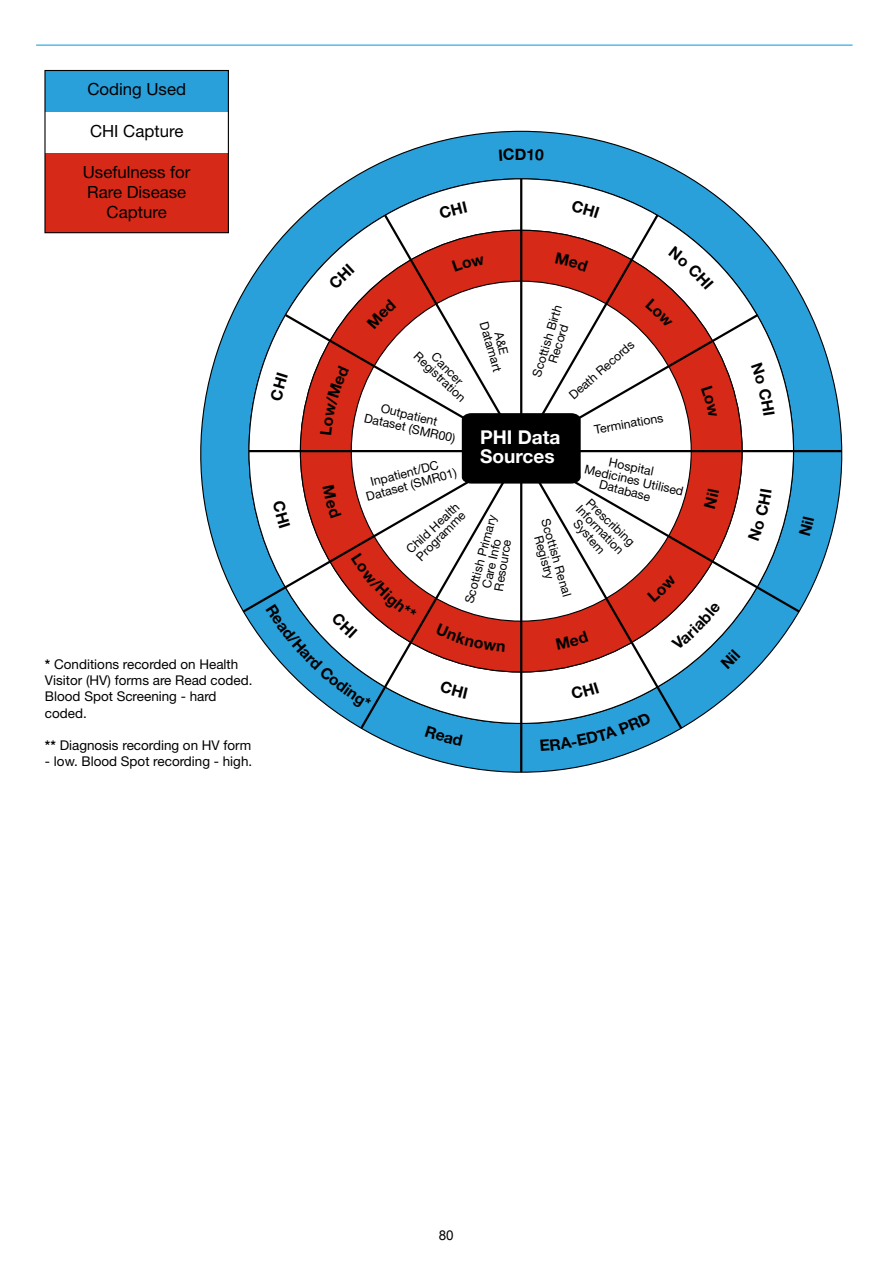
<style>
.page{position:relative;width:893px;height:1263px;background:#fff}
.page>*{position:absolute;margin:0;border:0;box-sizing:border-box;transform-origin:0 0}
.t1{font:700 19.05px/19.2px "Helvetica Neue LT Std";color:#fff}
.t2{font:16.8px/20.1px "Helvetica Neue LT Std";color:#000;text-align:center}
.t3{font:700 15.75px "Helvetica Neue LT Std";color:#000}
.t4{font:13.5px/16.2px "Helvetica Neue LT Std";color:#000}
.t5{font:13.5px "Arial";color:#000}
.t6{font:12.3px/11.4px "Helvetica Neue LT Std";color:#000;text-align:center}
.s1{font-weight:700}
</style>
<div class="page">
<hr style="left:36px;top:45px;width:817px;height:1px;background:#0096dc">
<svg style="left:172px;top:130px;width:671px;height:643px"></svg>
<svg style="left:248px;top:178px;width:547px;height:546px"></svg>
<svg style="left:299px;top:229px;width:444px;height:444px"></svg>
<hr style="left:520px;top:179px;width:2px;height:593px;background:#000">
<hr style="left:249px;top:450px;width:593px;height:2px;background:#000">
<svg style="left:240px;top:312px;width:42px;height:303px"></svg>
<svg style="left:282px;top:312px;width:520px;height:303px"></svg>
<svg style="left:382px;top:212px;width:302px;height:519px"></svg>
<div style="left:45px;top:71px;width:183px;height:41px;background:#2aa0da"></div>
<div style="left:45px;top:112px;width:183px;height:42px;background:#fff"></div>
<div style="left:45px;top:154px;width:183px;height:79px;background:#d72917"></div>
<div style="left:44px;top:70px;width:185px;height:163px;border:1px solid #000"></div>
<div style="left:462px;top:413px;width:119px;height:71px;background:#000"></div>
<svg style="left:494px;top:331px;width:14px;height:24px"></svg>
<svg style="left:571px;top:682px;width:28px;height:18px"></svg>
<svg style="left:556px;top:631px;width:33px;height:18px"></svg>
<svg style="left:323px;top:485px;width:18px;height:33px"></svg>
<div style="left:320px;top:365px;width:29px;height:70px;background:#d72917"></div>
<svg style="left:366px;top:299px;width:30px;height:30px"></svg>
<svg style="left:452px;top:256px;width:33px;height:16px"></svg>
<svg style="left:555px;top:253px;width:33px;height:19px"></svg>
<svg style="left:645px;top:298px;width:28px;height:30px"></svg>
<svg style="left:701px;top:385px;width:16px;height:33px"></svg>
<div style="left:436px;top:624px;width:69px;height:28px;background:#d72917"></div>
<svg style="left:704px;top:489px;width:15px;height:19px"></svg>
<svg style="left:647px;top:575px;width:93px;height:94px"></svg>
<svg style="left:799px;top:517px;width:15px;height:19px"></svg>
<svg style="left:540px;top:712px;width:111px;height:39px"></svg>
<svg style="left:425px;top:725px;width:38px;height:21px"></svg>
<svg style="left:499px;top:148px;width:15px;height:13px"></svg>
<svg style="left:527px;top:149px;width:17px;height:12px"></svg>
<svg style="left:748px;top:489px;width:24px;height:52px"></svg>
<svg style="left:439px;top:680px;width:29px;height:18px"></svg>
<svg style="left:266px;top:553px;width:151px;height:155px"></svg>
<svg style="left:273px;top:500px;width:17px;height:29px"></svg>
<svg style="left:270px;top:373px;width:18px;height:28px"></svg>
<svg style="left:328px;top:263px;width:27px;height:27px"></svg>
<svg style="left:439px;top:201px;width:28px;height:18px"></svg>
<svg style="left:571px;top:200px;width:29px;height:18px"></svg>
<svg style="left:668px;top:246px;width:46px;height:44px"></svg>
<svg style="left:751px;top:363px;width:24px;height:53px"></svg>
<h2 class="t2" style="left:87px;top:79px;width:100px">Coding Used</h2>
<h2 class="t2" style="left:90px;top:121px;width:95px">CHI Capture</h2>
<h2 class="t2" style="left:83px;top:162px;width:109px">Usefulness for<br>Rare Disease<br>Capture</h2>
<p class="t4" style="left:45px;top:656px;width:209px"><span class="s1">*</span> Conditions recorded on Health<br>Visitor (HV) forms are Read coded.<br>Blood Spot Screening - hard coded.</p>
<p class="t4" style="left:45px;top:737px;width:208px"><span class="s1">**</span> Diagnosis recording on HV form</p>
<p class="t4" style="left:45px;top:753px;width:209px">- low. Blood Spot recording - high.</p>
<p class="t3" style="left:515px;top:144px;width:13px">D</p>
<p class="t6" style="left:531px;top:375px;width:76px;rotate:-73deg">Scottish Birth<br>Record</p>
<p class="t6" style="left:489px;top:320px;width:52px;rotate:74deg">Datamart</p>
<p class="t6" style="left:567px;top:392px;width:84px;rotate:-41deg">Death Records</p>
<p class="t6" style="left:420px;top:350px;width:68px;rotate:44deg">Registration</p>
<p class="t6" style="left:438px;top:350px;width:41px;rotate:46deg">Cancer</p>
<p class="t6" style="left:382px;top:402px;width:60px;rotate:14deg">Outpatient</p>
<p class="t6" style="left:366px;top:412px;width:95px;rotate:13deg">Dataset (SMR00)</p>
<p class="t6" style="left:593px;top:424px;width:71px;rotate:-10deg">Terminations</p>
<h1 class="t1" style="left:480px;top:427px;width:82px">PHI Data<br>Sources</h1>
<p class="t6" style="left:610px;top:456px;width:47px;rotate:12deg">Hospital</p>
<p class="t6" style="left:601px;top:478px;width:54px;rotate:15deg">Database</p>
<p class="t6" style="left:369px;top:476px;width:71px;rotate:-14deg">Inpatient/DC</p>
<p class="t6" style="left:586px;top:463px;width:102px;rotate:13deg">Medicines Utilised</p>
<p class="t6" style="left:365px;top:491px;width:95px;rotate:-15deg">Dataset (SMR01)</p>
<p class="t6" style="left:592px;top:496px;width:64px;rotate:44deg">Prescribing</p>
<p class="t6" style="left:404px;top:547px;width:69px;rotate:-43deg">Child Health</p>
<p class="t6" style="left:582px;top:503px;width:64px;rotate:46deg">Information</p>
<p class="t6" style="left:414px;top:555px;width:66px;rotate:-46deg">Programme</p>
<p class="t6" style="left:463px;top:602px;width:92px;rotate:-75deg">Scottish Primary</p>
<p class="t6" style="left:580px;top:517px;width:43px;rotate:49deg">System</p>
<p class="t6" style="left:551px;top:517px;width:81px;rotate:74deg">Scottish Renal<br>Registry</p>
<p class="t6" style="left:480px;top:586px;width:52px;rotate:-77deg">Care Info</p>
<p class="t6" style="left:493px;top:590px;width:54px;rotate:-81deg">Resource</p>
<p class="t5" style="left:439px;top:1226px;width:17px">80</p>
</div>
